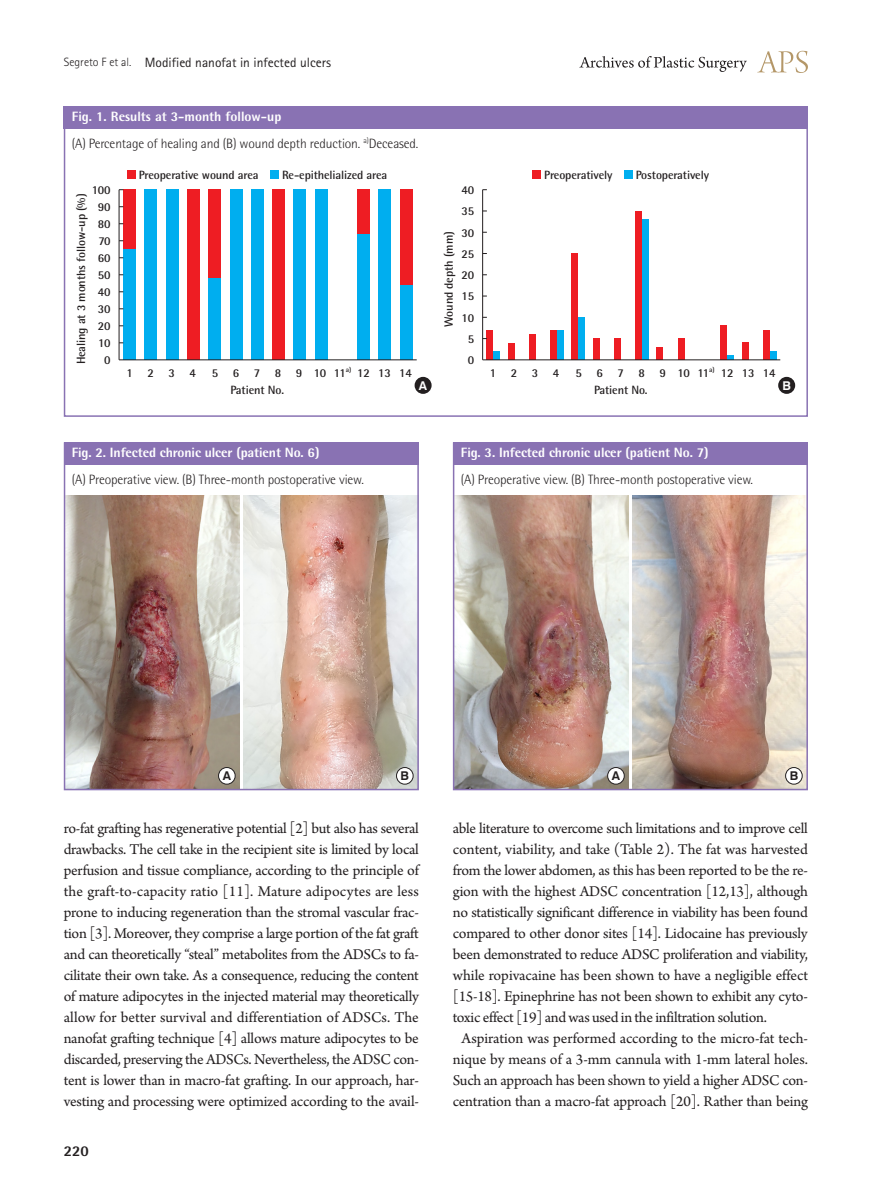
<style>
.page{position:relative;width:893px;height:1191px;background:#fff}
.page>*{position:absolute;margin:0;border:0;box-sizing:border-box;transform-origin:0 0}
.본문_0{font:15.75px/21px "Arno Pro";letter-spacing:-.02em;color:#231f20;text-align:justify}
.본문{font:15.75px/21px "Arno Pro";letter-spacing:-.01em;color:#231f20;text-align:center}
.t1{font:800 15px "Rotis Semi Sans Std";color:#231f20}
.그림설명{font:300 13.5px "Rotis Semi Sans Std";letter-spacing:-.01em;color:#231f20}
.표그림제목{font:800 13.5px "Rotis Semi Sans Std";letter-spacing:-.01em;color:#fff}
.t2{font:13.5px "Rotis Sans Serif Std";color:#231f20}
.t3{font:700 12.15px "Swiss 721 BT";color:#231f20}
.t4{font:700 12.15px "Swiss 721 BT";color:#fff}
.그림지문{font:700 12px "Rotis Semi Sans Std";letter-spacing:-.01em;color:#231f20}
.s1{font-weight:300;font-size:12px}
</style>
<div class="page">
<svg style="left:757px;top:51px;width:51px;height:22px"></svg>
<svg style="left:579px;top:56px;width:168px;height:16px"></svg>
<div style="left:64px;top:106px;width:744px;height:23px;background:#8972b3"></div>
<div style="left:64px;top:106px;width:744px;height:311px;border:2px solid #8972b3"></div>
<div style="left:127px;top:170px;width:9px;height:9px;background:#ee1d23"></div>
<div style="left:270px;top:170px;width:9px;height:9px;background:#00aeef"></div>
<div style="left:533px;top:170px;width:8px;height:9px;background:#ee1d23"></div>
<div style="left:624px;top:170px;width:9px;height:9px;background:#00aeef"></div>
<div style="left:123px;top:190px;width:13px;height:170px;background:#ee1d23"></div>
<div style="left:486px;top:330px;width:7px;height:30px;background:#ee1d23"></div>
<div style="left:508px;top:343px;width:6px;height:17px;background:#ee1d23"></div>
<div style="left:529px;top:334px;width:7px;height:26px;background:#ee1d23"></div>
<div style="left:550px;top:330px;width:7px;height:30px;background:#ee1d23"></div>
<div style="left:571px;top:254px;width:7px;height:106px;background:#ee1d23"></div>
<div style="left:593px;top:338px;width:7px;height:22px;background:#ee1d23"></div>
<div style="left:614px;top:338px;width:7px;height:22px;background:#ee1d23"></div>
<div style="left:635px;top:211px;width:7px;height:149px;background:#ee1d23"></div>
<div style="left:657px;top:347px;width:6px;height:13px;background:#ee1d23"></div>
<div style="left:678px;top:338px;width:7px;height:22px;background:#ee1d23"></div>
<div style="left:720px;top:326px;width:7px;height:34px;background:#ee1d23"></div>
<div style="left:742px;top:342px;width:6px;height:18px;background:#ee1d23"></div>
<div style="left:763px;top:330px;width:7px;height:30px;background:#ee1d23"></div>
<div style="left:123px;top:250px;width:13px;height:110px;background:#00aeef"></div>
<div style="left:493px;top:351px;width:7px;height:9px;background:#00aeef"></div>
<div style="left:557px;top:330px;width:7px;height:30px;background:#00aeef"></div>
<div style="left:578px;top:317px;width:7px;height:43px;background:#00aeef"></div>
<div style="left:642px;top:220px;width:7px;height:140px;background:#00aeef"></div>
<svg style="left:727px;top:356px;width:7px;height:3px"></svg>
<div style="left:770px;top:351px;width:6px;height:9px;background:#00aeef"></div>
<div style="left:145px;top:190px;width:12px;height:170px;background:#00aeef"></div>
<div style="left:166px;top:190px;width:13px;height:170px;background:#00aeef"></div>
<div style="left:187px;top:190px;width:13px;height:170px;background:#ee1d23"></div>
<div style="left:208px;top:190px;width:13px;height:170px;background:#ee1d23"></div>
<div style="left:208px;top:278px;width:13px;height:82px;background:#00aeef"></div>
<div style="left:230px;top:190px;width:12px;height:170px;background:#00aeef"></div>
<div style="left:251px;top:190px;width:13px;height:170px;background:#00aeef"></div>
<div style="left:272px;top:190px;width:13px;height:170px;background:#ee1d23"></div>
<div style="left:293px;top:190px;width:13px;height:170px;background:#00aeef"></div>
<div style="left:315px;top:190px;width:12px;height:170px;background:#00aeef"></div>
<div style="left:357px;top:190px;width:13px;height:170px;background:#ee1d23"></div>
<div style="left:357px;top:235px;width:13px;height:125px;background:#00aeef"></div>
<div style="left:400px;top:190px;width:12px;height:170px;background:#ee1d23"></div>
<div style="left:400px;top:285px;width:12px;height:75px;background:#00aeef"></div>
<div style="left:378px;top:190px;width:13px;height:170px;background:#00aeef"></div>
<hr style="left:119px;top:190px;width:1px;height:170px;background:#231f20">
<hr style="left:482px;top:190px;width:1px;height:170px;background:#231f20">
<hr style="left:119px;top:359px;width:298px;height:1px;background:#231f20">
<hr style="left:483px;top:359px;width:297px;height:1px;background:#231f20">
<div style="left:415px;top:377px;width:17px;height:17px;background:#231f20;border-radius:50%"></div>
<div style="left:778px;top:377px;width:17px;height:17px;background:#231f20;border-radius:50%"></div>
<img style="left:633px;top:496px;width:172px;height:291px">
<img style="left:456px;top:496px;width:173px;height:291px">
<div style="left:453px;top:442px;width:354px;height:23px;background:#8972b3"></div>
<div style="left:453px;top:442px;width:355px;height:348px;border:2px solid #8972b3"></div>
<div style="left:608px;top:767px;width:16px;height:17px;background:#fff;border-radius:50%"></div>
<div style="left:607px;top:767px;width:17px;height:17px;border:1px solid #231f20;border-radius:50%"></div>
<div style="left:786px;top:767px;width:16px;height:17px;background:#fff;border-radius:50%"></div>
<div style="left:785px;top:767px;width:17px;height:17px;border:1px solid #231f20;border-radius:50%"></div>
<img style="left:244px;top:496px;width:172px;height:291px">
<img style="left:67px;top:496px;width:173px;height:291px">
<div style="left:64px;top:442px;width:354px;height:23px;background:#8972b3"></div>
<div style="left:64px;top:442px;width:355px;height:348px;border:2px solid #8972b3"></div>
<div style="left:219px;top:767px;width:16px;height:17px;background:#fff;border-radius:50%"></div>
<div style="left:218px;top:767px;width:17px;height:17px;border:1px solid #231f20;border-radius:50%"></div>
<div style="left:396px;top:767px;width:17px;height:17px;background:#fff;border-radius:50%"></div>
<div style="left:396px;top:767px;width:17px;height:17px;border:1px solid #231f20;border-radius:50%"></div>
<p class="t2" style="left:64px;top:54px;width:269px"><span class="s1">Segreto F et al.</span> Modified nanofat in infected ulcers</p>
<p class="표그림제목" style="left:72px;top:108px;width:211px">Fig. 1. Results at 3-month follow-up</p>
<p class="그림설명" style="left:72px;top:136px;width:348px">(A) Percentage of healing and (B) wound depth reduction. <sup>a)</sup>Deceased.</p>
<p class="그림지문" style="left:92px;top:182px;width:20px">100</p>
<p class="그림지문" style="left:98px;top:200px;width:14px">90</p>
<p class="그림지문" style="left:98px;top:217px;width:14px">80</p>
<p class="그림지문" style="left:98px;top:234px;width:14px">70</p>
<p class="그림지문" style="left:98px;top:251px;width:14px">60</p>
<p class="그림지문" style="left:98px;top:268px;width:14px">50</p>
<p class="그림지문" style="left:98px;top:285px;width:14px">40</p>
<p class="그림지문" style="left:98px;top:302px;width:14px">30</p>
<p class="그림지문" style="left:98px;top:319px;width:14px">20</p>
<p class="그림지문" style="left:98px;top:336px;width:14px">10</p>
<p class="그림지문" style="left:104px;top:353px;width:8px">0</p>
<p class="그림지문" style="left:139px;top:167px;width:121px">Preoperative wound area</p>
<p class="그림지문" style="left:282px;top:167px;width:107px">Re-epithelialized area</p>
<p class="그림지문" style="left:544px;top:167px;width:70px">Preoperatively</p>
<p class="그림지문" style="left:636px;top:167px;width:75px">Postoperatively</p>
<p class="그림지문" style="left:461px;top:182px;width:14px">40</p>
<p class="그림지문" style="left:461px;top:204px;width:14px">35</p>
<p class="그림지문" style="left:461px;top:225px;width:14px">30</p>
<p class="그림지문" style="left:461px;top:246px;width:14px">25</p>
<p class="그림지문" style="left:461px;top:268px;width:14px">20</p>
<p class="그림지문" style="left:461px;top:289px;width:14px">15</p>
<p class="그림지문" style="left:462px;top:310px;width:14px">10</p>
<p class="그림지문" style="left:468px;top:332px;width:8px">5</p>
<p class="그림지문" style="left:74px;top:364px;width:172px;rotate:-90deg">Healing at 3 months follow-up (%)</p>
<p class="그림지문" style="left:441px;top:327px;width:97px;rotate:-90deg">Wound depth (mm)</p>
<p class="그림지문" style="left:468px;top:353px;width:8px">0</p>
<p class="그림지문" style="left:126px;top:365px;width:71px">1234</p>
<p class="그림지문" style="left:212px;top:365px;width:202px">5 6 7 8 9 1011<sup>a)</sup> 121314</p>
<p class="그림지문" style="left:490px;top:365px;width:71px">1234</p>
<p class="그림지문" style="left:575px;top:365px;width:202px">5 6 7 8 9 1011<sup>a)</sup> 121314</p>
<p class="t4" style="left:419px;top:378px;width:10px">A</p>
<p class="t4" style="left:782px;top:378px;width:10px">B</p>
<p class="그림지문" style="left:230px;top:382px;width:55px">Patient No.</p>
<p class="그림지문" style="left:594px;top:382px;width:55px">Patient No.</p>
<p class="표그림제목" style="left:72px;top:444px;width:249px">Fig. 2. Infected chronic ulcer (patient No. 6)</p>
<p class="그림설명" style="left:72px;top:472px;width:293px">(A) Preoperative view. (B) Three-month postoperative view.</p>
<p class="표그림제목" style="left:461px;top:444px;width:249px">Fig. 3. Infected chronic ulcer (patient No. 7)</p>
<p class="그림설명" style="left:461px;top:472px;width:293px">(A) Preoperative view. (B) Three-month postoperative view.</p>
<p class="t3" style="left:223px;top:768px;width:10px">A</p>
<p class="t3" style="left:401px;top:768px;width:10px">B</p>
<p class="t3" style="left:612px;top:768px;width:10px">A</p>
<p class="t3" style="left:790px;top:768px;width:10px">B</p>
<p class="본문_0" style="left:64px;top:819px;width:357px">ro-fat grafting has regenerative potential [2] but also has several drawbacks. The cell take in the recipient site is limited by local perfusion and tissue compliance, according to the principle of the graft-to-capacity ratio [11]. Mature adipocytes are less prone to inducing regeneration than the stromal vascular frac&shy;tion [3]. Moreover, they comprise a large portion of the fat graft and can theoretically “steal” metabolites from the ADSCs to fa&shy;cilitate their own take. As a consequence, reducing the content of mature adipocytes in the injected material may theoretically allow for better survival and differentiation of ADSCs. The nanofat grafting technique [4] allows mature adipocytes to be discarded, preserving the ADSCs. Nevertheless, the ADSC con&shy;tent is lower than in macro-fat grafting. In our approach, har&shy;vesting and processing were optimized according to the avail-</p>
<p class="본문_0" style="left:453px;top:819px;width:357px">able literature to overcome such limitations and to improve cell content, viability, and take (Table 2). The fat was harvested from the lower abdomen, as this has been reported to be the re&shy;gion with the highest ADSC concentration [12,13], although no statistically significant difference in viability has been found compared to other donor sites [14]. Lidocaine has previously been demonstrated to reduce ADSC proliferation and viability, while ropivacaine has been shown to have a negligible effect [15-18]. Epinephrine has not been shown to exhibit any cyto&shy;toxic effect [19] and was used in the infiltration solution.</p>
<p class="본문" style="left:453px;top:1029px;width:357px">Aspiration was performed according to the micro-fat tech&shy;nique by means of a 3-mm cannula with 1-mm lateral holes.<br>Such an approach has been shown to yield a higher ADSC con&shy;centration than a macro-fat approach [20]. Rather than being</p>
<p class="t1" style="left:64px;top:1141px;width:27px">220</p>
</div>
